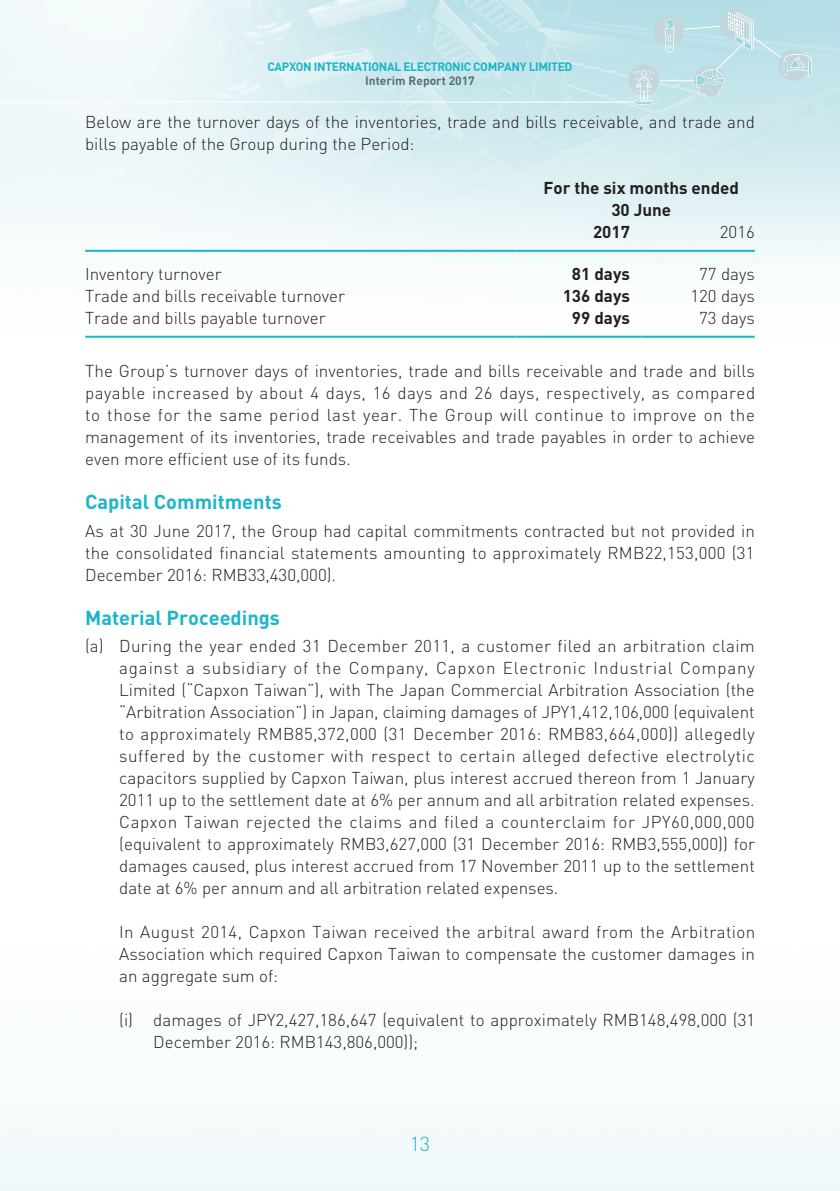
<style>
.page{position:relative;width:840px;height:1191px;background:#fff}
.page>*{position:absolute;margin:0;border:0;box-sizing:border-box;transform-origin:0 0}
.t1{font:700 20px "DIN";color:#1db6c6}
.t2{font:300 20px "DIN";color:#1db6c6}
.t3{font:300 17px/22px "DIN";color:#231f20;text-align:justify}
.t4{font:700 17px "DIN";color:#231f20}
.t5{font:700 12px "DIN";letter-spacing:-.03em;color:#1db6c6}
.t6{font:700 12px "DIN";color:#537076}
</style>
<div class="page">
<img style="left:0;top:0;width:839px;height:1191px">
<div style="left:719px;top:9px;width:31px;height:31px;background:#c2d7dc;border-radius:50%"></div>
<div style="left:652px;top:15px;width:31px;height:31px;background:#c2d7dc;border-radius:50%"></div>
<svg style="left:664px;top:19px;width:10px;height:33px"></svg>
<div style="left:628px;top:64px;width:31px;height:31px;background:#c2d7dc;border-radius:50%"></div>
<svg style="left:632px;top:70px;width:22px;height:35px"></svg>
<svg style="left:682px;top:12px;width:129px;height:86px;background:#c0e1e7"></svg>
<hr style="left:659px;top:80px;width:34px;height:1px;background:#fff">
<hr style="left:0;top:101px;width:634px;height:1px;background:#fff">
<hr style="left:85px;top:250px;width:431px;height:2px;background:#1db6c6">
<hr style="left:516px;top:250px;width:125px;height:2px;background:#1db6c6">
<hr style="left:641px;top:250px;width:113px;height:2px;background:#1db6c6">
<hr style="left:85px;top:336px;width:431px;height:2px;background:#1db6c6">
<hr style="left:516px;top:336px;width:125px;height:2px;background:#1db6c6">
<hr style="left:641px;top:336px;width:113px;height:2px;background:#1db6c6">
<p class="t5" style="left:267px;top:59px;width:306px">CAPXON INTERNATIONAL ELECTRONIC COMPANY LIMITED</p>
<p class="t6" style="left:365px;top:73px;width:111px">Interim Report 2017</p>
<p class="t3" style="left:85px;top:111px;width:671px">Below are the turnover days of the inventories, trade and bills receivable, and trade and bills payable of the Group during the Period:</p>
<p class="t4" style="left:543px;top:177px;width:197px">For the six months ended</p>
<p class="t4" style="left:611px;top:199px;width:61px">30 June</p>
<p class="t4" style="left:592px;top:221px;width:38px">2017</p>
<p class="t3" style="left:719px;top:221px;width:36px">2016</p>
<p class="t3" style="left:85px;top:263px;width:138px">Inventory turnover</p>
<p class="t4" style="left:571px;top:263px;width:59px">81 days</p>
<p class="t3" style="left:698px;top:263px;width:57px">77 days</p>
<p class="t3" style="left:85px;top:285px;width:261px">Trade and bills receivable turnover</p>
<p class="t4" style="left:562px;top:285px;width:69px">136 days</p>
<p class="t3" style="left:690px;top:285px;width:66px">120 days</p>
<p class="t3" style="left:85px;top:307px;width:242px">Trade and bills payable turnover</p>
<p class="t4" style="left:571px;top:307px;width:59px">99 days</p>
<p class="t3" style="left:698px;top:307px;width:57px">73 days</p>
<p class="t3" style="left:85px;top:359px;width:671px">The Group’s turnover days of inventories, trade and bills receivable and trade and bills payable increased by about 4 days, 16 days and 26 days, respectively, as compared to those for the same period last year. The Group will continue to improve on the management of its inventories, trade receivables and trade payables in order to achieve even more efficient use of its funds.</p>
<p class="t1" style="left:85px;top:488px;width:198px">Capital Commitments</p>
<p class="t3" style="left:85px;top:519px;width:671px">As at 30 June 2017, the Group had capital commitments contracted but not provided in the consolidated financial statements amounting to approximately RMB22,153,000 (31<br>December 2016: RMB33,430,000).</p>
<p class="t1" style="left:85px;top:604px;width:196px">Material Proceedings</p>
<p class="t3" style="left:119px;top:635px;width:637px;text-indent:-34px">(a) During the year ended 31 December 2011, a customer filed an arbitration claim against a subsidiary of the Company, Capxon Electronic Industrial Company Limited (“Capxon Taiwan”), with The Japan Commercial Arbitration Association (the “Arbitration Association”) in Japan, claiming damages of JPY1,412,106,000 (equivalent to approximately RMB85,372,000 (31 December 2016: RMB83,664,000)) allegedly suffered by the customer with respect to certain alleged defective electrolytic capacitors supplied by Capxon Taiwan, plus interest accrued thereon from 1 January 2011 up to the settlement date at 6% per annum and all arbitration related expenses.<br>Capxon Taiwan rejected the claims and filed a counterclaim for JPY60,000,000 (equivalent to approximately RMB3,627,000 (31 December 2016: RMB3,555,000)) for damages caused, plus interest accrued from 17 November 2011 up to the settlement date at 6% per annum and all arbitration related expenses.</p>
<p class="t3" style="left:119px;top:921px;width:637px">In August 2014, Capxon Taiwan received the arbitral award from the Arbitration Association which required Capxon Taiwan to compensate the customer damages in an aggregate sum of:</p>
<p class="t3" style="left:153px;top:1009px;width:603px;text-indent:-34px">(i) damages of JPY2,427,186,647 (equivalent to approximately RMB148,498,000 (31<br>December 2016: RMB143,806,000));</p>
<p class="t2" style="left:409px;top:1131px;width:22px">13</p>
</div>
